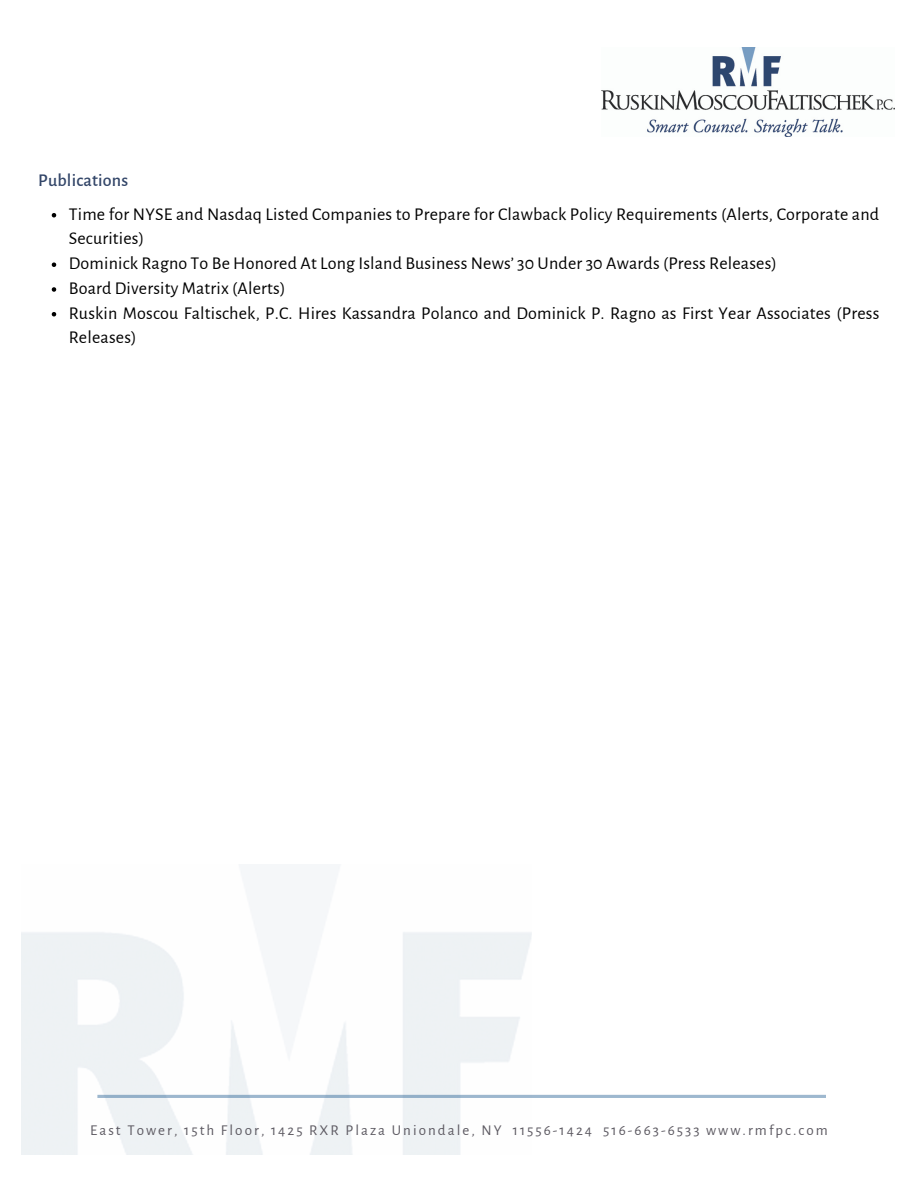
<style>
.page{position:relative;width:918px;height:1188px;background:#fff}
.page>*{position:absolute;margin:0;border:0;box-sizing:border-box;transform-origin:0 0}
.t1{font:18px/24.8px "Alegreya Sans";letter-spacing:.01em;color:#000}
.t2{font:500 18px "Alegreya Sans";letter-spacing:.01em;color:#324568}
.t3{font:15px "Alegreya Sans";letter-spacing:.135em;color:#5d5a62}
</style>
<div class="page">
<img style="left:602px;top:47px;width:292px;height:89px">
<svg style="left:97px;top:1095px;width:729px;height:3px"></svg>
<svg style="left:52px;top:213px;width:4px;height:4px"></svg>
<svg style="left:52px;top:262px;width:4px;height:5px"></svg>
<svg style="left:52px;top:287px;width:4px;height:5px"></svg>
<svg style="left:52px;top:312px;width:4px;height:4px"></svg>
<p class="t2" style="left:38px;top:172px;width:92px">Publications</p>
<p class="t1" style="left:69px;top:202px;width:812px">Time for NYSE and Nasdaq Listed Companies to Prepare for Clawback Policy Requirements (Alerts, Corporate and<br>Securities)</p>
<p class="t1" style="left:69px;top:251px;width:710px">Dominick Ragno To Be Honored At Long Island Business News’ 30 Under 30 Awards (Press Releases)</p>
<p class="t1" style="left:69px;top:276px;width:218px">Board Diversity Matrix (Alerts)</p>
<p class="t1" style="left:69px;top:301px;width:812px">Ruskin Moscou Faltischek, P.C. Hires Kassandra Polanco and Dominick P. Ragno as First Year Associates (Press<br>Releases)</p>
<p class="t3" style="left:90px;top:1123px;width:739px">East Tower, 15th Floor, 1425 RXR Plaza Uniondale, NY 11556-1424 516-663-6533 www.rmfpc.com</p>
</div>
